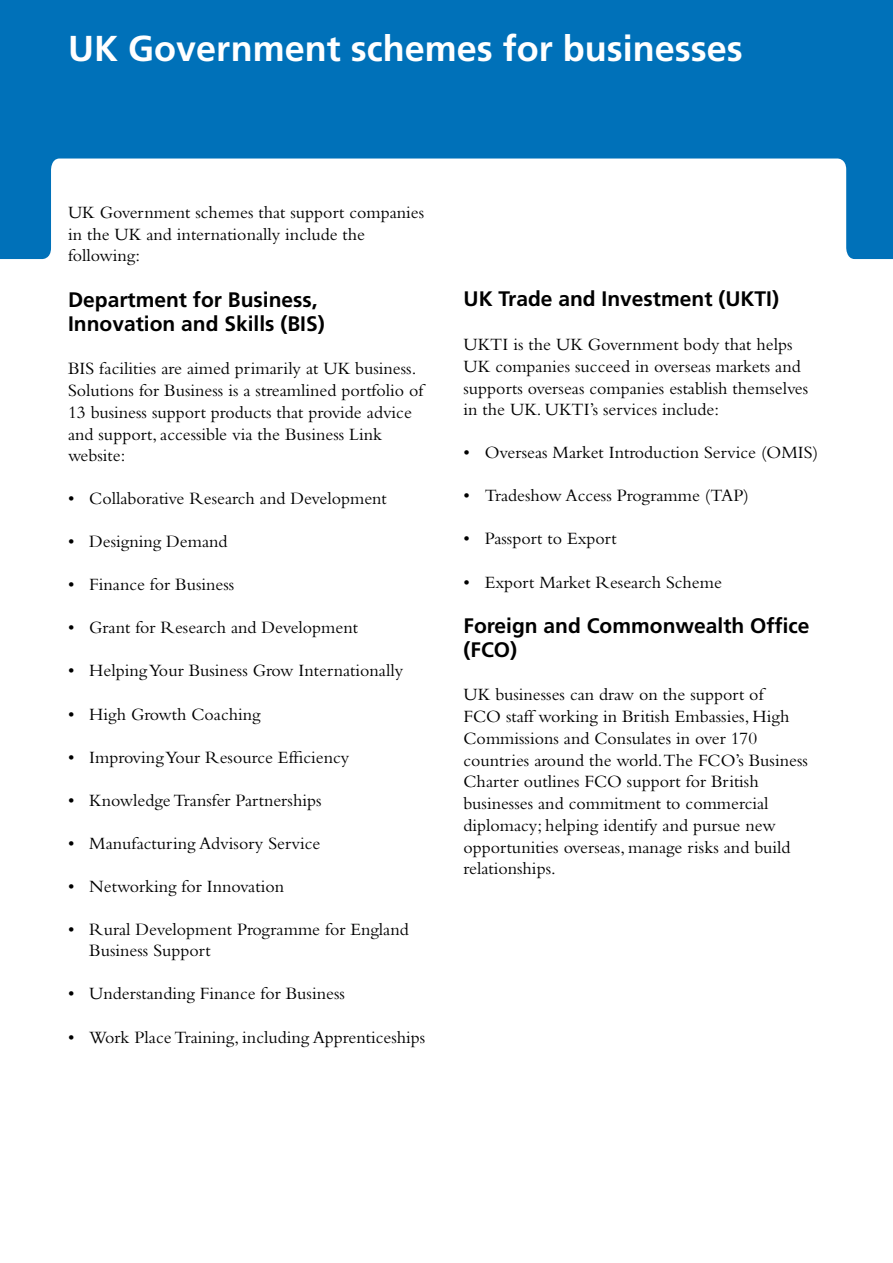
<style>
.page{position:relative;width:893px;height:1263px;background:#fff}
.page>*{position:absolute;margin:0;border:0;box-sizing:border-box;transform-origin:0 0}
.t1{font:700 36px "Frutiger LT Std";color:#fff}
.t2{font:700 21px/24px "Frutiger LT Std";color:#000}
.t3{font:18px/21.8px "Bembo";color:#000}
</style>
<div class="page">
<svg style="left:0;top:0;width:893px;height:259px;fill:#0071b9"></svg>
<h1 class="t1" style="left:68px;top:27px;width:676px">UK Government schemes for businesses</h1>
<p class="t3" style="left:68px;top:201px;width:358px">UK Government schemes that support companies in the UK and internationally include the following:</p>
<p class="t2" style="left:68px;top:287px;width:258px">Department for Business,<br>Innovation and Skills (BIS)</p>
<p class="t3" style="left:68px;top:358px;width:357px">BIS facilities are aimed primarily at UK business.<br>Solutions for Business is a streamlined portfolio of 13 business support products that provide advice and support, accessible via the Business Link website:</p>
<p class="t3" style="left:68px;top:488px;width:320px">• Collaborative Research and Development</p>
<p class="t3" style="left:68px;top:531px;width:161px">• Designing Demand</p>
<p class="t3" style="left:68px;top:574px;width:168px">• Finance for Business</p>
<p class="t3" style="left:68px;top:617px;width:292px">• Grant for Research and Development</p>
<p class="t3" style="left:68px;top:660px;width:337px">• Helping Your Business Grow Internationally</p>
<p class="t3" style="left:68px;top:703px;width:194px">• High Growth Coaching</p>
<p class="t3" style="left:68px;top:746px;width:283px">• Improving Your Resource Efficiency</p>
<p class="t3" style="left:68px;top:789px;width:255px">• Knowledge Transfer Partnerships</p>
<p class="t3" style="left:68px;top:832px;width:254px">• Manufacturing Advisory Service</p>
<p class="t3" style="left:68px;top:875px;width:218px">• Networking for Innovation</p>
<p class="t3" style="left:89px;top:918px;width:321px;text-indent:-21px">• Rural Development Programme for England<br>Business Support</p>
<p class="t3" style="left:68px;top:982px;width:278px">• Understanding Finance for Business</p>
<p class="t3" style="left:68px;top:1026px;width:359px">• Work Place Training, including Apprenticeships</p>
<p class="t2" style="left:463px;top:287px;width:317px">UK Trade and Investment (UKTI)</p>
<p class="t3" style="left:463px;top:333px;width:346px">UKTI is the UK Government body that helps UK companies succeed in overseas markets and supports overseas companies establish themselves in the UK. UKTI’s services include:</p>
<p class="t3" style="left:463px;top:441px;width:356px">• Overseas Market Introduction Service (OMIS)</p>
<p class="t3" style="left:463px;top:484px;width:287px">• Tradeshow Access Programme (TAP)</p>
<p class="t3" style="left:463px;top:527px;width:155px">• Passport to Export</p>
<p class="t3" style="left:463px;top:571px;width:260px">• Export Market Research Scheme</p>
<p class="t2" style="left:463px;top:614px;width:347px">Foreign and Commonwealth Office (FCO)</p>
<p class="t3" style="left:463px;top:684px;width:346px">UK businesses can draw on the support of<br>FCO staff working in British Embassies, High Commissions and Consulates in over 170 countries around the world.The FCO’s Business Charter outlines FCO support for British businesses and commitment to commercial diplomacy; helping identify and pursue new opportunities overseas, manage risks and build relationships.</p>
</div>
